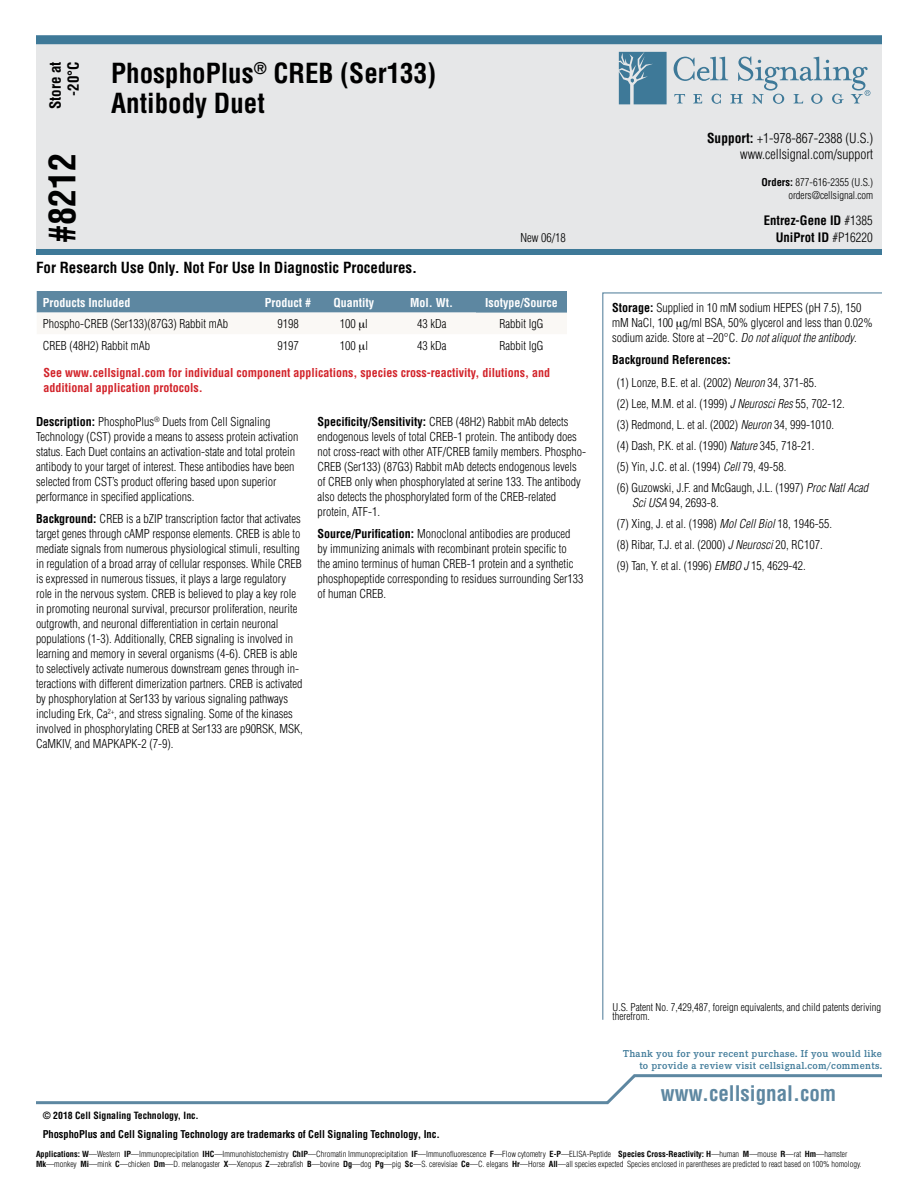
<style>
.page{position:relative;width:918px;height:1188px;background:#fff}
.page>*{position:absolute;margin:0;border:0;box-sizing:border-box;transform-origin:0 0}
.t1{font:700 condensed 36px "Helvetica";color:#000}
.t2{font:700 condensed 27px/30px "Helvetica";color:#000}
.t3{font:700 condensed 21px "Helvetica";color:#5d87a1}
.t4{font:700 condensed 15px/18px "Helvetica";color:#000;text-align:right}
.t5{font:300 condensed 13.5px/16.2px "Helvetica";color:#000;text-align:right}
.t6{font:700 condensed 12.75px "Helvetica";color:#000}
.t7{font:300 condensed 12px/15px "Helvetica";color:#000}
.t8{font:700 condensed 12px/15px "Helvetica";color:#d2232a}
.t9{font:700 condensed 12px "Helvetica";color:#fff}
.t10{font:300 condensed 10.5px/12.6px "Helvetica";color:#000;text-align:right}
.t11{font:600 10.5px/12px "Corporate E Pro";letter-spacing:.025em;color:#3e7998;text-align:right}
.t12{font:700 condensed 10.5px "Helvetica";letter-spacing:-.005em;color:#000}
.t13{font:700 condensed 9.75px "Helvetica";color:#000}
.t14{font:300 condensed 8.25px/9.9px "Helvetica";color:#000}
.s1{font-weight:700}
.s2{font-weight:300}
.s3{font-style:italic}
</style>
<div class="page">
<div style="left:36px;top:43px;width:846px;height:210px;background:#e6e7e8"></div>
<div style="left:36px;top:249px;width:846px;height:6px;background:#3e7998"></div>
<div style="left:36px;top:35px;width:846px;height:9px;background:#3e7998"></div>
<svg style="left:619px;top:52px;width:48px;height:52px"></svg>
<svg style="left:674px;top:56px;width:196px;height:48px"></svg>
<svg style="left:36px;top:1074px;width:846px;height:31px"></svg>
<svg style="left:602px;top:292px;width:280px;height:728px"></svg>
<svg style="left:677px;top:321px;width:6px;height:8px"></svg>
<div style="left:37px;top:291px;width:530px;height:22px;background:#5d87a1"></div>
<p class="t4" style="left:46px;top:109px;width:49px;rotate:-90deg">Store at -20°C</p>
<h1 class="t1" style="left:40px;top:243px;width:91px;rotate:-90deg">#8212</h1>
<h2 class="t2" style="left:111px;top:58px;width:327px">PhosphoPlus<sup>®</sup> CREB (Ser133)<br>Antibody Duet</h2>
<p class="t4" style="left:36px;top:258px;width:383px">For Research Use Only. Not For Use In Diagnostic Procedures.</p>
<p class="t5" style="left:707px;top:130px;width:168px"><span class="s1">Support:</span> +1-978-867-2388 (U.S.) www.cellsignal.com/support</p>
<p class="t10" style="left:762px;top:176px;width:113px"><span class="s1">Orders:</span> 877-616-2355 (U.S.) orders@cellsignal.com</p>
<p class="t6" style="left:764px;top:213px;width:111px">Entrez-Gene ID <span class="s2">#1385</span></p>
<p class="t7" style="left:520px;top:230px;width:47px">New 06/18</p>
<p class="t6" style="left:776px;top:229px;width:99px">UniProt ID <span class="s2">#P16220</span></p>
<p class="t9" style="left:43px;top:295px;width:89px">Products Included</p>
<p class="t9" style="left:265px;top:295px;width:48px">Product #</p>
<p class="t9" style="left:334px;top:295px;width:42px">Quantity</p>
<p class="t9" style="left:410px;top:295px;width:44px">Mol. Wt.</p>
<p class="t9" style="left:485px;top:295px;width:74px">Isotype/Source</p>
<p class="t7" style="left:43px;top:316px;width:187px">Phospho-CREB (Ser133)(87G3) Rabbit mAb</p>
<p class="t7" style="left:277px;top:316px;width:23px">9198</p>
<p class="t7" style="left:340px;top:316px;width:30px">100 l</p>
<p class="t7" style="left:417px;top:316px;width:31px">43 kDa</p>
<p class="t7" style="left:500px;top:316px;width:45px">Rabbit IgG</p>
<p class="t7" style="left:43px;top:338px;width:109px">CREB (48H2) Rabbit mAb</p>
<p class="t7" style="left:277px;top:338px;width:23px">9197</p>
<p class="t7" style="left:340px;top:338px;width:30px">100 l</p>
<p class="t7" style="left:417px;top:338px;width:31px">43 kDa</p>
<p class="t7" style="left:500px;top:338px;width:45px">Rabbit IgG</p>
<p class="t8" style="left:44px;top:365px;width:508px">See www.cellsignal.com for individual component applications, species cross-reactivity, dilutions, and additional application protocols.</p>
<p class="t7" style="left:36px;top:414px;width:264px"><span class="s1">Description:</span> PhosphoPlus<sup>®</sup> Duets from Cell Signaling Technology (CST) provide a means to assess protein activation status. Each Duet contains an activation-state and total protein antibody to your target of interest. These antibodies have been selected from CST’s product offering based upon superior performance in specified applications.</p>
<p class="t7" style="left:36px;top:511px;width:268px"><span class="s1">Background:</span> CREB is a bZIP transcription factor that activates target genes through cAMP response elements. CREB is able to mediate signals from numerous physiological stimuli, resulting in regulation of a broad array of cellular responses. While CREB is expressed in numerous tissues, it plays a large regulatory role in the nervous system. CREB is believed to play a key role in promoting neuronal survival, precursor proliferation, neurite outgrowth, and neuronal differentiation in certain neuronal populations (1-3). Additionally, CREB signaling is involved in learning and memory in several organisms (4-6). CREB is able to selectively activate numerous downstream genes through in&shy;teractions with different dimerization partners. CREB is activated by phosphorylation at Ser133 by various signaling pathways including Erk, Ca<sup>2+</sup>, and stress signaling. Some of the kinases involved in phosphorylating CREB at Ser133 are p90RSK, MSK, CaMKIV, and MAPKAPK-2 (7-9).</p>
<p class="t7" style="left:317px;top:414px;width:270px"><span class="s1">Specificity/Sensitivity:</span> CREB (48H2) Rabbit mAb detects endogenous levels of total CREB-1 protein. The antibody does not cross-react with other ATF/CREB family members. Phospho-CREB (Ser133) (87G3) Rabbit mAb detects endogenous levels of CREB only when phosphorylated at serine 133. The antibody also detects the phosphorylated form of the CREB-related protein, ATF-1.</p>
<p class="t7" style="left:317px;top:526px;width:267px"><span class="s1">Source/Purification:</span> Monoclonal antibodies are produced by immunizing animals with recombinant protein specific to<br>the amino terminus of human CREB-1 protein and a synthetic phosphopeptide corresponding to residues surrounding Ser133 of human CREB.</p>
<p class="t7" style="left:612px;top:300px;width:262px"><span class="s1">Storage:</span> Supplied in 10 mM sodium HEPES (pH 7.5), 150 mM NaCl, 100 g/ml BSA, 50% glycerol and less than 0.02% sodium azide. Store at –20°C. <span class="s3">Do not aliquot the antibody</span>.</p>
<p class="t7" style="left:617px;top:349px;width:201px;line-height:22.5px;text-indent:-5px"><span class="s1">Background References:<br></span>(1) Lonze, B.E. et al. (2002) <span class="s3">Neuron</span> 34, 371-85.</p>
<p class="t7" style="left:617px;top:393px;width:253px;line-height:21px">(2) Lee, M.M. et al. (1999) <span class="s3">J Neurosci Res</span> 55, 702-12.<br>(3) Redmond, L. et al. (2002) <span class="s3">Neuron</span> 34, 999-1010.<br>(4) Dash, P.K. et al. (1990) <span class="s3">Nature</span> 345, 718-21.<br>(5) Yin, J.C. et al. (1994) <span class="s3">Cell</span> 79, 49-58.<br>(6) Guzowski, J.F. and McGaugh, J.L. (1997) <span class="s3">Proc Natl Acad</span></p>
<p class="t7" style="left:617px;top:492px;width:217px;line-height:21px;text-indent:15px"><span class="s3">Sci USA</span> 94, 2693-8.<br>(7) Xing, J. et al. (1998) <span class="s3">Mol Cell Biol</span> 18, 1946-55. (8) Ribar, T.J. et al. (2000) <span class="s3">J Neurosci</span> 20, RC107. (9) Tan, Y. et al. (1996) <span class="s3">EMBO J</span> 15, 4629-42.</p>
<p class="t13" style="left:43px;top:1109px;width:158px">© 2018 Cell Signaling Technology, Inc.</p>
<p class="t12" style="left:43px;top:1128px;width:399px">PhosphoPlus and Cell Signaling Technology are trademarks of Cell Signaling Technology, Inc.</p>
<p class="t10" style="left:612px;top:1002px;width:270px;line-height:9px;text-align:left">U.S. Patent No. 7,429,487, foreign equivalents, and child patents deriving therefrom.</p>
<p class="t11" style="left:623px;top:1047px;width:260px">Thank you for your recent purchase. If you would like to provide a review visit cellsignal.com/comments.</p>
<h3 class="t3" style="left:661px;top:1080px;width:177px">www.cellsignal.com</h3>
<p class="t14" style="left:36px;top:1149px;width:827px"><span class="s1">Applications: W</span>—Western <span class="s1">IP</span>—Immunoprecipitation <span class="s1">IHC</span>—Immunohistochemistry <span class="s1">ChIP</span>—Chromatin Immunoprecipitation <span class="s1">IF</span>—Immunofluorescence <span class="s1">F</span>—Flow cytometry <span class="s1">E-P</span>—ELISA-Peptide <span class="s1">Species Cross-Reactivity: H</span>—human <span class="s1">M</span>—mouse <span class="s1">R</span>—rat <span class="s1">Hm</span>—hamster<br><span class="s1">Mk</span>—monkey <span class="s1">Mi</span>—mink <span class="s1">C</span>—chicken <span class="s1">Dm</span>—D. melanogaster <span class="s1">X</span>—Xenopus <span class="s1">Z</span>—zebrafish <span class="s1">B</span>—bovine <span class="s1">Dg</span>—dog <span class="s1">Pg</span>—pig <span class="s1">Sc</span>—S. cerevisiae <span class="s1">Ce</span>—C. elegans <span class="s1">Hr</span>—Horse <span class="s1">All</span>—all species expected Species enclosed in parentheses are predicted to react based on 100% homology.</p>
</div>
